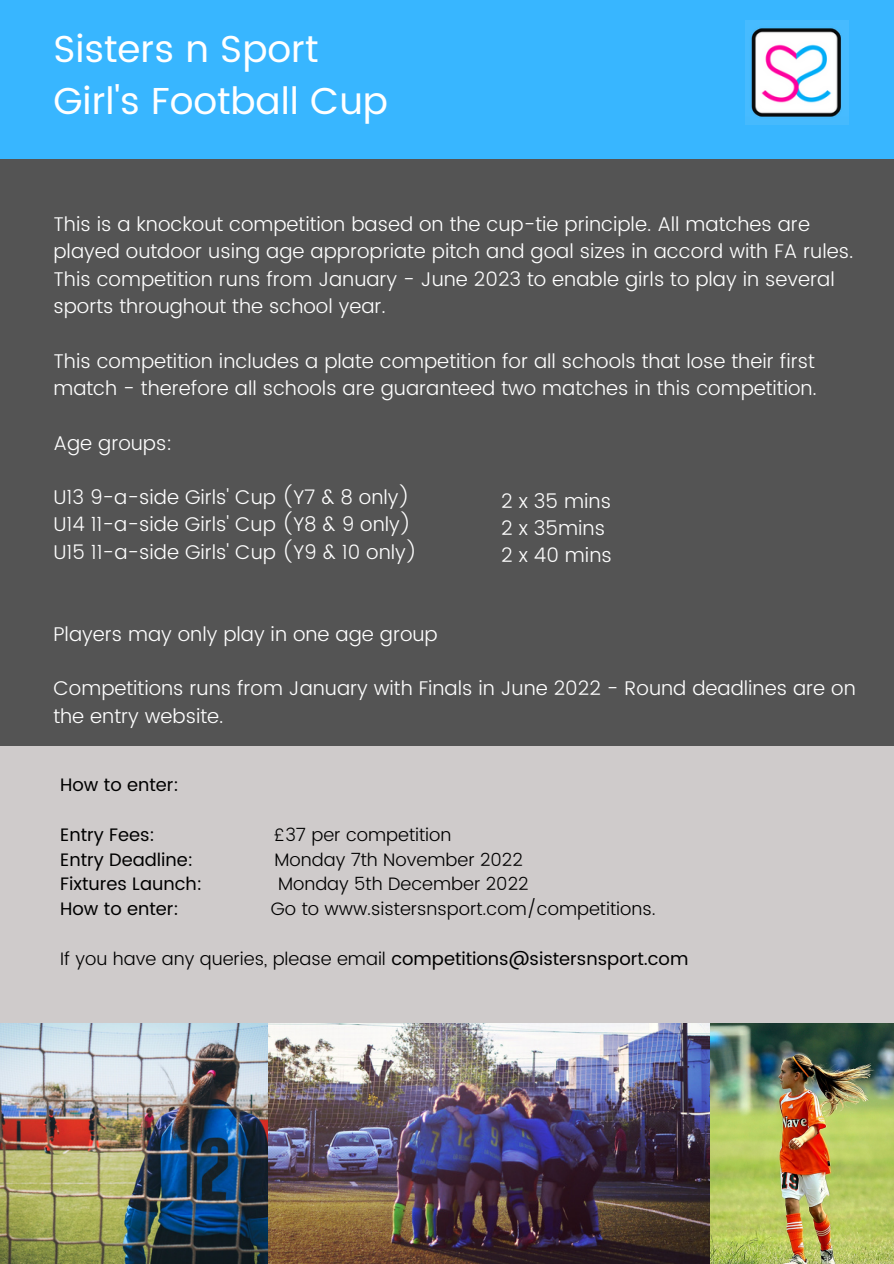
<style>
.page{position:relative;width:894px;height:1264px;background:#fff}
.page>*{position:absolute;margin:0;border:0;box-sizing:border-box;transform-origin:0 0}
.t1{font:37.5px "Poppins";color:#fff}
.t2{font:300 19.95px "Poppins";color:#fff}
.t3{font:300 19.8px/27.3px "Poppins";color:#fff}
.t4{font:300 18px "Poppins";color:#000}
.t5{font:18px "Poppins";color:#000}
.s1{font-weight:400}
</style>
<div class="page">
<div style="left:0;top:0;width:893px;height:1263px;background:#cfcbcb"></div>
<div style="left:0;top:0;width:893px;height:745px;background:#545454"></div>
<div style="left:0;top:0;width:893px;height:159px;background:#38b6ff"></div>
<img style="left:745px;top:20px;width:103px;height:105px">
<img style="left:0;top:1023px;width:893px;height:240px">
<img style="left:686px;top:1085px;width:118px;height:124px">
<p class="t1" style="left:53px;top:27px;width:266px">Sisters n Sport</p>
<p class="t1" style="left:53px;top:79px;width:336px">Girl's Football Cup</p>
<p class="t3" style="left:53px;top:210px;width:801px">This is a knockout competition based on the cup-tie principle. All matches are played outdoor using age appropriate pitch and goal sizes in accord with FA rules.<br>This competition runs from January - June 2023 to enable girls to play in several sports throughout the school year.</p>
<p class="t3" style="left:53px;top:347px;width:764px">This competition includes a plate competition for all schools that lose their first match - therefore all schools are guaranteed two matches in this competition.</p>
<p class="t3" style="left:53px;top:429px;width:120px">Age groups:</p>
<p class="t3" style="left:53px;top:483px;width:358px">U13 9-a-side Girls' Cup (Y7 &amp; 8 only)</p>
<p class="t3" style="left:53px;top:511px;width:359px">U14 11-a-side Girls' Cup (Y8 &amp; 9 only)</p>
<p class="t3" style="left:53px;top:538px;width:365px">U15 11-a-side Girls' Cup (Y9 &amp; 10 only)</p>
<p class="t2" style="left:501px;top:489px;width:111px">2 x 35 mins</p>
<p class="t2" style="left:501px;top:516px;width:105px">2 x 35mins</p>
<p class="t2" style="left:501px;top:543px;width:112px">2 x 40 mins</p>
<p class="t3" style="left:53px;top:620px;width:386px">Players may only play in one age group</p>
<p class="t3" style="left:53px;top:675px;width:803px">Competitions runs from January with Finals in June 2022 - Round deadlines are on the entry website.</p>
<p class="t5" style="left:60px;top:774px;width:120px">How to enter:</p>
<p class="t5" style="left:60px;top:824px;width:96px">Entry Fees:</p>
<p class="t4" style="left:274px;top:824px;width:179px">£37 per competition</p>
<p class="t5" style="left:60px;top:848px;width:135px">Entry Deadline:</p>
<p class="t4" style="left:274px;top:848px;width:250px">Monday 7th November 2022</p>
<p class="t5" style="left:60px;top:873px;width:143px">Fixtures Launch:</p>
<p class="t4" style="left:278px;top:873px;width:252px">Monday 5th December 2022</p>
<p class="t5" style="left:60px;top:898px;width:120px">How to enter:</p>
<p class="t4" style="left:271px;top:898px;width:386px">Go to www.sistersnsport.com/competitions.</p>
<p class="t4" style="left:60px;top:947px;width:629px">If you have any queries, please email <span class="s1">competitions@sistersnsport.com</span></p>
</div>
